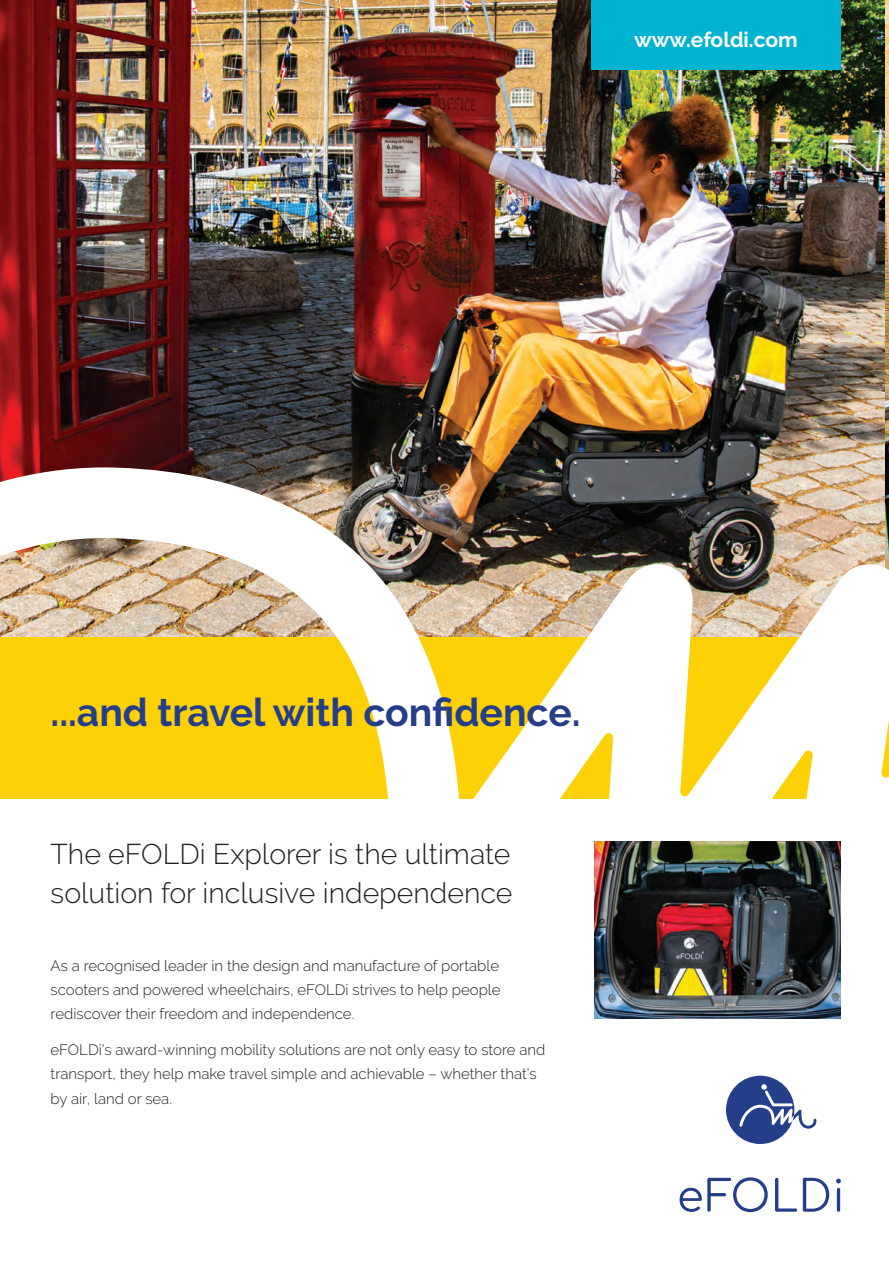
<style>
.page{position:relative;width:889px;height:1264px;background:#fff}
.page>*{position:absolute;margin:0;border:0;box-sizing:border-box;transform-origin:0 0}
.t1{font:700 39px "Raleway";color:#253e8a}
.t2{font:300 28.5px/39px "Raleway";color:#231f20}
.t3{font:700 21px "Raleway";color:#fff}
.t4{font:300 15px/24px "Raleway";color:#231f20;text-align:justify}
</style>
<div class="page">
<img style="left:0;top:0;width:888px;height:463px">
<svg style="left:726px;top:1075px;width:90px;height:69px"></svg>
<svg style="left:679px;top:1187px;width:22px;height:24px"></svg>
<svg style="left:707px;top:1177px;width:60px;height:35px"></svg>
<svg style="left:775px;top:1177px;width:21px;height:34px"></svg>
<svg style="left:802px;top:1177px;width:26px;height:34px"></svg>
<svg style="left:836px;top:1178px;width:4px;height:33px"></svg>
<svg style="left:0;top:463px;width:888px;height:542px"></svg>
<img style="left:593px;top:841px;width:247px;height:177px">
<div style="left:591px;top:0;width:249px;height:70px;background:#00b4d1"></div>
<svg style="left:884px;top:0;width:5px;height:25px"></svg>
<h3 class="t3" style="left:634px;top:28px;width:165px">www.efoldi.com</h3>
<h1 class="t1" style="left:51px;top:690px;width:531px">...and travel with confidence.</h1>
<h2 class="t2" style="left:51px;top:834px;width:463px">The eFOLDi Explorer is the ultimate solution for inclusive independence</h2>
<p class="t4" style="left:51px;top:953px;width:451px">As a recognised leader in the design and manufacture of portable scooters and powered wheelchairs, eFOLDi strives to help people rediscover their freedom and independence.</p>
<p class="t4" style="left:51px;top:1038px;width:496px;text-align:left">eFOLDi’s award-winning mobility solutions are not only easy to store and transport, they help make travel simple and achievable – whether that’s by air, land or sea.</p>
</div>
